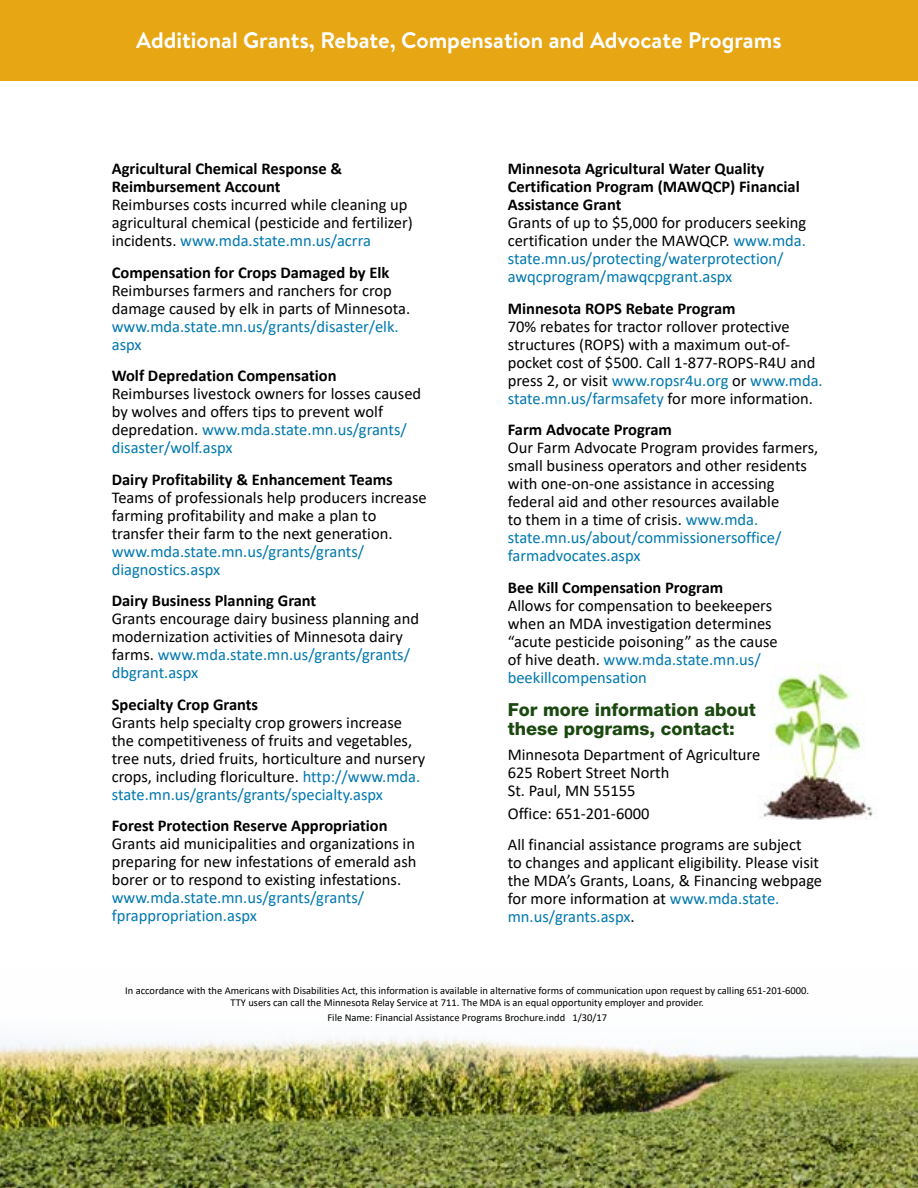
<style>
.page{position:relative;width:918px;height:1188px;background:#fff}
.page>*{position:absolute;margin:0;border:0;box-sizing:border-box;transform-origin:0 0}
.t1{font:700 22.5px "Brandon Text";color:#fff}
.t2{font:800 18px/19.5px "Helvetica Neue";color:#1b480f}
.t3{font:16.5px/18px "Calibri";color:#000}
.t4{font:700 16.5px/18px "Calibri";color:#000}
.t5{font:16.5px/18px "Calibri";color:#0078ae}
.t6{font:10.5px/12px "Calibri";color:#000;text-align:center}
.s1{color:#0078ae}
.s2{color:#000}
</style>
<div class="page">
<img style="left:0;top:1037px;width:918px;height:151px">
<img style="left:760px;top:664px;width:117px;height:155px">
<div style="left:0;top:0;width:918px;height:81px;background:#e7a614"></div>
<h1 class="t1" style="left:136px;top:25px;width:647px">Additional Grants, Rebate, Compensation and Advocate Programs</h1>
<p class="t4" style="left:112px;top:160px;width:232px">Agricultural Chemical Response &amp;<br>Reimbursement Account</p>
<p class="t3" style="left:112px;top:195px;width:303px">Reimburses costs incurred while cleaning up agricultural chemical (pesticide and fertilizer) incidents. <span class="s1">www.mda.state.mn.us/acrra</span></p>
<p class="t4" style="left:112px;top:263px;width:279px">Compensation for Crops Damaged by Elk</p>
<p class="t3" style="left:112px;top:281px;width:300px">Reimburses farmers and ranchers for crop damage caused by elk in parts of Minnesota.</p>
<p class="t5" style="left:112px;top:317px;width:288px">www.mda.state.mn.us/grants/disaster/elk. aspx</p>
<p class="t4" style="left:112px;top:367px;width:226px">Wolf Depredation Compensation</p>
<p class="t3" style="left:112px;top:384px;width:311px">Reimburses livestock owners for losses caused by wolves and offers tips to prevent wolf depredation. <span class="s1">www.mda.state.mn.us/grants/ disaster/wolf.aspx</span></p>
<p class="t4" style="left:112px;top:470px;width:283px">Dairy Profitability &amp; Enhancement Teams</p>
<p class="t3" style="left:112px;top:488px;width:317px">Teams of professionals help producers increase farming profitability and make a plan to transfer their farm to the next generation.</p>
<p class="t5" style="left:112px;top:542px;width:254px">www.mda.state.mn.us/grants/grants/ diagnostics.aspx</p>
<p class="t4" style="left:112px;top:592px;width:206px">Dairy Business Planning Grant</p>
<p class="t3" style="left:112px;top:609px;width:309px">Grants encourage dairy business planning and modernization activities of Minnesota dairy farms. <span class="s1">www.mda.state.mn.us/grants/grants/ dbgrant.aspx</span></p>
<p class="t4" style="left:112px;top:695px;width:148px">Specialty Crop Grants</p>
<p class="t3" style="left:112px;top:713px;width:315px">Grants help specialty crop growers increase the competitiveness of fruits and vegetables, tree nuts, dried fruits, horticulture and nursery crops, including floriculture. <span class="s1">http://www.mda. state.mn.us/grants/grants/specialty.aspx</span></p>
<p class="t4" style="left:112px;top:817px;width:277px">Forest Protection Reserve Appropriation</p>
<p class="t3" style="left:112px;top:834px;width:306px;text-align:justify">Grants aid municipalities and organizations in preparing for new infestations of emerald ash borer or to respond to existing infestations.</p>
<p class="t5" style="left:112px;top:888px;width:254px">www.mda.state.mn.us/grants/grants/ fprappropriation.aspx</p>
<p class="t4" style="left:508px;top:160px;width:293px">Minnesota Agricultural Water Quality<br>Certification Program (MAWQCP) Financial<br>Assistance Grant</p>
<p class="t5" style="left:508px;top:213px;width:300px"><span class="s2">Grants of up to $5,000 for producers seeking certification under the MAWQCP.</span> www.mda. state.mn.us/protecting/waterprotection/ awqcprogram/mawqcpgrant.aspx</p>
<p class="t4" style="left:508px;top:299px;width:229px">Minnesota ROPS Rebate Program</p>
<p class="t3" style="left:508px;top:317px;width:316px">70% rebates for tractor rollover protective structures (ROPS) with a maximum out-of&shy;pocket cost of $500. Call 1-877-ROPS-R4U and press 2, or visit <span class="s1">www.ropsr4u.org</span> or <span class="s1">www.mda. state.mn.us/farmsafety</span> for more information.</p>
<p class="t4" style="left:508px;top:421px;width:166px">Farm Advocate Program</p>
<p class="t3" style="left:508px;top:438px;width:312px">Our Farm Advocate Program provides farmers, small business operators and other residents with one-on-one assistance in accessing federal aid and other resources available<br>to them in a time of crisis. <span class="s1">www.mda. state.mn.us/about/commissionersoffice/ farmadvocates.aspx</span></p>
<p class="t4" style="left:508px;top:578px;width:217px">Bee Kill Compensation Program</p>
<p class="t3" style="left:508px;top:596px;width:271px">Allows for compensation to beekeepers when an MDA investigation determines “acute pesticide poisoning” as the cause of hive death. <span class="s1">www.mda.state.mn.us/ beekillcompensation</span></p>
<p class="t2" style="left:508px;top:700px;width:250px">For more information about these programs, contact:</p>
<p class="t3" style="left:508px;top:745px;width:254px">Minnesota Department of Agriculture<br>625 Robert Street North<br>St. Paul, MN 55155</p>
<p class="t3" style="left:508px;top:797px;width:295px;line-height:31.5px">Office: 651-201-6000<br>All financial assistance programs are subject</p>
<p class="t3" style="left:508px;top:853px;width:316px">to changes and applicant eligibility. Please visit the MDA’s Grants, Loans, &amp; Financing webpage for more information at <span class="s1">www.mda.state. mn.us/grants.aspx</span>.</p>
<p class="t6" style="left:125px;top:985px;width:685px">In accordance with the Americans with Disabilities Act, this information is available in alternative forms of communication upon request by calling 651-201-6000.<br>TTY users can call the Minnesota Relay Service at 711. The MDA is an equal opportunity employer and provider.</p>
<p class="t6" style="left:327px;top:1012px;width:281px">File Name: Financial Assistance Programs Brochure.indd 1/30/17</p>
</div>
